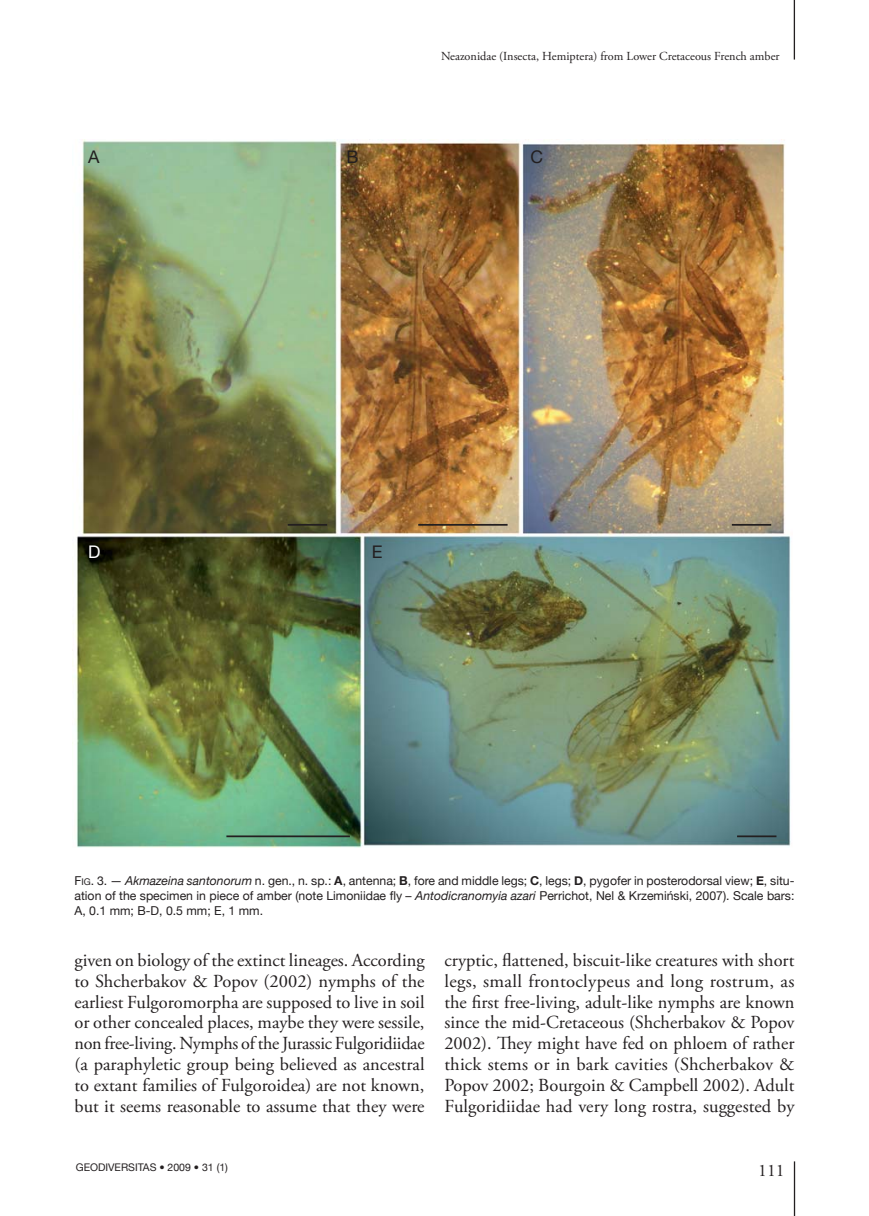
<style>
.page{position:relative;width:869px;height:1216px;background:#fff}
.page>*{position:absolute;margin:0;border:0;box-sizing:border-box;transform-origin:0 0}
.t1{font:18.38px/20.8px "Adobe Garamond Pro";color:#231f20;text-align:justify}
.t2{font:17.5px "Helvetica Neue";color:#231f20}
.t3{font:17.5px "Adobe Garamond Pro";color:#231f20}
.t4{font:17.5px "Helvetica Neue";color:#fff}
.t5{font:12.25px/14.9px "Helvetica Neue";color:#231f20;text-align:justify}
.t6{font:12.25px "Adobe Garamond Pro";color:#231f20}
.t7{font:10.5px "Helvetica Neue";color:#231f20}
.s1{font-size:9.1px}
.s2{font-style:italic}
.s3{font-weight:700}
</style>
<div class="page">
<hr style="left:793px;top:1161px;width:1px;height:54px;background:#231f20">
<hr style="left:793px;top:0;width:1px;height:60px;background:#231f20">
<img style="left:72px;top:139px;width:719px;height:708px">
<hr style="left:287px;top:524px;width:40px;height:1px;background:#231f20">
<hr style="left:731px;top:524px;width:39px;height:1px;background:#231f20">
<hr style="left:736px;top:835px;width:40px;height:2px;background:#231f20">
<hr style="left:418px;top:524px;width:89px;height:1px;background:#231f20">
<hr style="left:226px;top:835px;width:124px;height:2px;background:#231f20">
<p class="t6" style="left:441px;top:51px;width:340px">Neazonidae (Insecta, Hemiptera) from Lower Cretaceous French amber</p>
<p class="t2" style="left:88px;top:150px;width:13px">A</p>
<p class="t2" style="left:346px;top:150px;width:13px">B</p>
<p class="t2" style="left:530px;top:150px;width:14px">C</p>
<p class="t4" style="left:88px;top:545px;width:14px">D</p>
<p class="t2" style="left:371px;top:545px;width:12px">E</p>
<p class="t5" style="left:74px;top:872px;width:721px">F<span class="s1">IG</span>. 3. — <span class="s2">Akmazeina santonorum</span> n. gen., n. sp.: <span class="s3">A</span>, antenna; <span class="s3">B</span>, fore and middle legs; <span class="s3">C</span>, legs; <span class="s3">D</span>, pygofer in posterodorsal view; <span class="s3">E</span>, situ&shy;ation of the specimen in piece of amber (note Limoniidae fly – <span class="s2">Antodicranomyia azari</span> Perrichot, Nel &amp; Krzemiński, 2007). Scale bars:<br>A, 0.1 mm; B-D, 0.5 mm; E, 1 mm.</p>
<p class="t1" style="left:74px;top:951px;width:351px">given on biology of the extinct lineages. According to Shcherbakov &amp; Popov (2002) nymphs of the earliest Fulgoromorpha are supposed to live in soil or other concealed places, maybe they were sessile, non free-living. Nymphs of the Jurassic Fulgori diidae (a paraphyletic group being believed as ancestral to extant families of Fulgoroidea) are not known, but it seems reasonable to assume that they were</p>
<p class="t1" style="left:444px;top:951px;width:351px">cryptic, flattened, biscuit-like creatures with short legs, small frontoclypeus and long rostrum, as the first free-living, adult-like nymphs are known since the mid-Cretaceous (Shcherbakov &amp; Popov 2002). They might have fed on phloem of rather thick stems or in bark cavities (Shcherbakov &amp; Popov 2002; Bourgoin &amp; Campbell 2002). Adult Fulgoridiidae had very long rostra, suggested by</p>
<p class="t7" style="left:76px;top:1161px;width:154px">GEODIVERSITAS • 2009 • 31 (1)</p>
<p class="t3" style="left:758px;top:1163px;width:28px">111</p>
</div>
